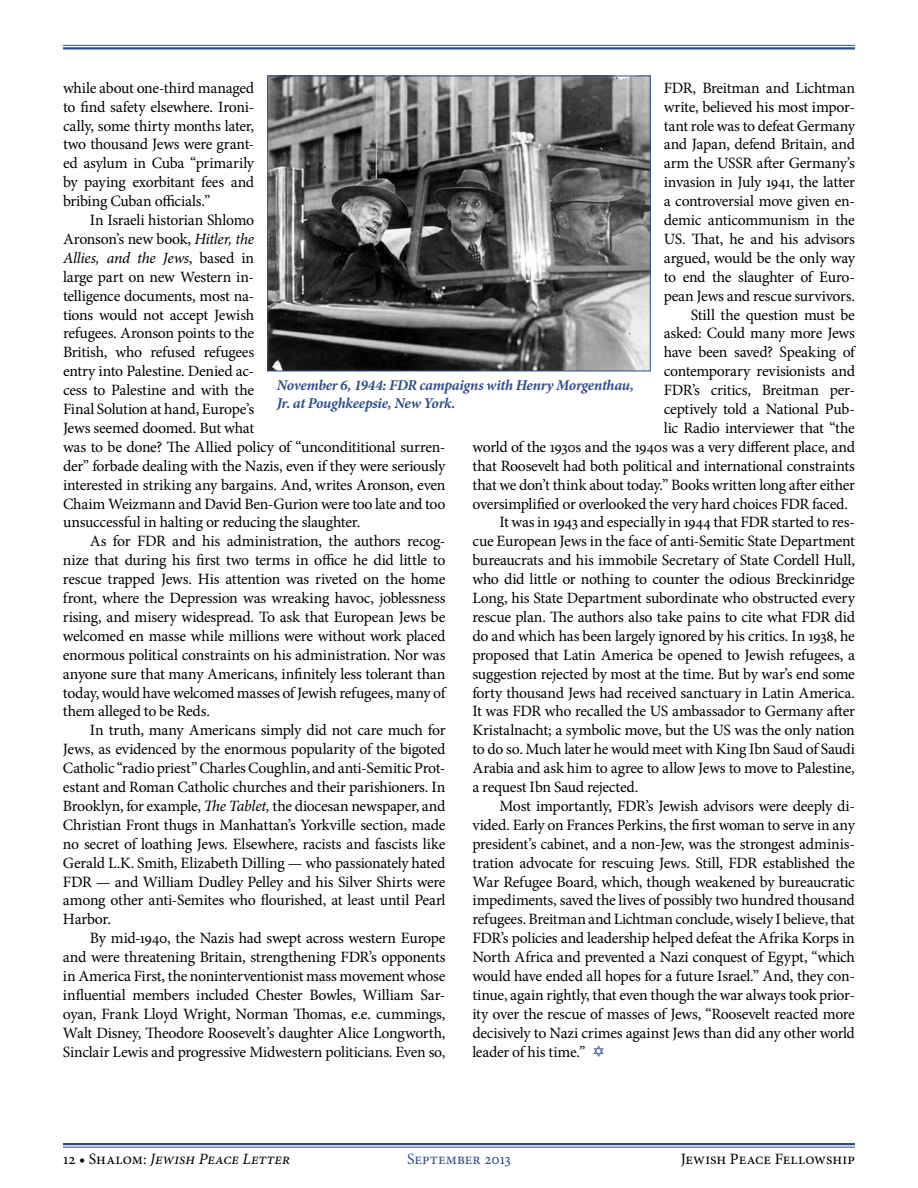
<style>
.page{position:relative;width:918px;height:1188px;background:#fff}
.page>*{position:absolute;margin:0;border:0;box-sizing:border-box;transform-origin:0 0}
.t1{font:15.75px/18.9px "Minion Pro";letter-spacing:-.02em;color:#000;text-align:justify}
.t2{font:italic 15.75px "Minion Pro";color:#000}
.t3{font:15.75px "Minion Pro";color:#000}
.t4{font:15.75px "Minion Pro";letter-spacing:.005em;color:#2e4e8b}
.t5{font:italic 700 15px/18px "Minion Pro";letter-spacing:-.025em;color:#2e4e8b}
.s1{font-style:italic}
.s2{font-style:normal}
</style>
<div class="page">
<img style="left:269px;top:78px;width:380px;height:291px">
<div style="left:267px;top:76px;width:384px;height:295px;border:1px solid #2e4e8b"></div>
<hr style="left:63px;top:45px;width:792px;height:1px;background:#2e4e8b">
<hr style="left:63px;top:47px;width:792px;height:2px;background:#2e4e8b">
<hr style="left:63px;top:1143px;width:792px;height:2px;background:#2e4e8b">
<hr style="left:63px;top:1147px;width:792px;height:1px;background:#2e4e8b">
<p class="t1" style="left:63px;top:78px;width:193px">while about one-third managed to find safety elsewhere. Ironi&shy;cally, some thirty months later, two thousand Jews were grant&shy;ed asylum in Cuba “primarily by paying exorbitant fees and bribing Cuban officials.”</p>
<p class="t1" style="left:63px;top:211px;width:384px;text-align:left;text-indent:27px">In Israeli historian Shlomo<br>Aronson’s new book, <span class="s1">Hitler, the<br>Allies, and the Jews</span>, based in<br>large part on new Western in-<br>telligence documents, most na-<br>tions would not accept Jewish<br>refugees. Aronson points to the<br>British, who refused refugees<br>entry into Palestine. Denied ac-<br>cess to Palestine and with the<br>Final Solution at hand, Europe’s<br>Jews seemed doomed. But what<br>was to be done? The Allied policy of “uncondititional surren&shy;der” forbade dealing with the Nazis, even if they were seriously interested in striking any bargains. And, writes Aronson, even Chaim Weizmann and David Ben-Gurion were too late and too unsuccessful in halting or reducing the slaughter.</p>
<p class="t1" style="left:63px;top:532px;width:384px;text-indent:27px">As for FDR and his administration, the authors recog&shy;nize that during his first two terms in office he did little to rescue trapped Jews. His attention was riveted on the home front, where the Depression was wreaking havoc, joblessness rising, and misery widespread. To ask that European Jews be welcomed en masse while millions were without work placed enormous political constraints on his administration. Nor was anyone sure that many Americans, infinitely less tolerant than today, would have welcomed masses of Jewish refugees, many of them alleged to be Reds.</p>
<p class="t1" style="left:63px;top:721px;width:384px;text-indent:27px">In truth, many Americans simply did not care much for Jews, as evidenced by the enormous popularity of the bigoted Catholic “radio priest” Charles Coughlin, and anti-Semitic Prot&shy;estant and Roman Catholic churches and their parishioners. In Brooklyn, for example, <span class="s1">The Tablet,</span> the diocesan newspaper, and Christian Front thugs in Manhattan’s Yorkville section, made no secret of loathing Jews. Elsewhere, racists and fascists like Gerald L.K. Smith, Elizabeth Dilling — who passionately hated FDR — and William Dudley Pelley and his Silver Shirts were among other anti-Semites who flourished, at least until Pearl Harbor.</p>
<p class="t1" style="left:63px;top:929px;width:384px;text-indent:27px">By mid-1940, the Nazis had swept across western Europe and were threatening Britain, strengthening FDR’s opponents in America First, the noninterventionist mass movement whose influential members included Chester Bowles, William Sar&shy;oyan, Frank Lloyd Wright, Norman Thomas, e.e. cummings, Walt Disney, Theodore Roosevelt’s daughter Alice Longworth, Sinclair Lewis and progressive Midwestern politicians. Even so,</p>
<p class="t1" style="left:664px;top:78px;width:193px">FDR, Breitman and Lichtman</p>
<p class="t1" style="left:664px;top:97px;width:193px">write, believed his most impor-</p>
<p class="t1" style="left:664px;top:116px;width:193px">tant role was to defeat Germany</p>
<p class="t1" style="left:664px;top:135px;width:193px">and Japan, defend Britain, and</p>
<p class="t1" style="left:664px;top:154px;width:193px">arm the USSR after Germany’s</p>
<p class="t1" style="left:664px;top:173px;width:193px">invasion in July 1941, the latter</p>
<p class="t1" style="left:664px;top:192px;width:193px">a controversial move given en-</p>
<p class="t1" style="left:664px;top:211px;width:193px">demic anticommunism in the</p>
<p class="t1" style="left:664px;top:229px;width:193px">US. That, he and his advisors</p>
<p class="t1" style="left:664px;top:248px;width:193px">argued, would be the only way</p>
<p class="t1" style="left:664px;top:267px;width:193px">to end the slaughter of Euro-</p>
<p class="t1" style="left:664px;top:286px;width:193px">pean Jews and rescue survivors.</p>
<p class="t1" style="left:691px;top:305px;width:166px">Still the question must be</p>
<p class="t1" style="left:664px;top:324px;width:193px">asked: Could many more Jews</p>
<p class="t1" style="left:664px;top:343px;width:193px">have been saved? Speaking of</p>
<p class="t1" style="left:664px;top:362px;width:193px">contemporary revisionists and</p>
<p class="t1" style="left:664px;top:381px;width:193px">FDR’s critics, Breitman per-</p>
<p class="t1" style="left:664px;top:400px;width:193px">ceptively told a National Pub-</p>
<p class="t1" style="left:664px;top:418px;width:193px">lic Radio interviewer that “the</p>
<p class="t1" style="left:472px;top:437px;width:384px">world of the 1930s and the 1940s was a very different place, and</p>
<p class="t1" style="left:472px;top:456px;width:384px">that Roosevelt had both political and international constraints</p>
<p class="t1" style="left:472px;top:475px;width:384px">that we don’t think about today.” Books written long after either</p>
<p class="t1" style="left:472px;top:494px;width:377px">oversimplified or overlooked the very hard choices FDR faced.</p>
<p class="t1" style="left:499px;top:513px;width:357px">It was in 1943 and especially in 1944 that FDR started to res-</p>
<p class="t1" style="left:472px;top:532px;width:384px">cue European Jews in the face of anti-Semitic State Department</p>
<p class="t1" style="left:472px;top:551px;width:384px">bureaucrats and his immobile Secretary of State Cordell Hull,</p>
<p class="t1" style="left:472px;top:570px;width:384px">who did little or nothing to counter the odious Breckinridge</p>
<p class="t1" style="left:472px;top:589px;width:384px">Long, his State Department subordinate who obstructed every</p>
<p class="t1" style="left:472px;top:607px;width:384px">rescue plan. The authors also take pains to cite what FDR did</p>
<p class="t1" style="left:472px;top:626px;width:384px">do and which has been largely ignored by his critics. In 1938, he</p>
<p class="t1" style="left:472px;top:645px;width:384px">proposed that Latin America be opened to Jewish refugees, a</p>
<p class="t1" style="left:472px;top:664px;width:384px">suggestion rejected by most at the time. But by war’s end some</p>
<p class="t1" style="left:472px;top:683px;width:384px">forty thousand Jews had received sanctuary in Latin America.</p>
<p class="t1" style="left:472px;top:702px;width:384px">It was FDR who recalled the US ambassador to Germany after</p>
<p class="t1" style="left:472px;top:721px;width:384px">Kristalnacht; a symbolic move, but the US was the only nation</p>
<p class="t1" style="left:472px;top:740px;width:384px">to do so. Much later he would meet with King Ibn Saud of Saudi</p>
<p class="t1" style="left:472px;top:759px;width:384px">Arabia and ask him to agree to allow Jews to move to Palestine,</p>
<p class="t1" style="left:472px;top:778px;width:167px">a request Ibn Saud rejected.</p>
<p class="t1" style="left:499px;top:796px;width:357px">Most importantly, FDR’s Jewish advisors were deeply di-</p>
<p class="t1" style="left:472px;top:815px;width:384px">vided. Early on Frances Perkins, the first woman to serve in any</p>
<p class="t1" style="left:472px;top:834px;width:384px">president’s cabinet, and a non-Jew, was the strongest adminis-</p>
<p class="t1" style="left:472px;top:853px;width:384px">tration advocate for rescuing Jews. Still, FDR established the</p>
<p class="t1" style="left:472px;top:872px;width:384px">War Refugee Board, which, though weakened by bureaucratic</p>
<p class="t1" style="left:472px;top:891px;width:384px">impediments, saved the lives of possibly two hundred thousand</p>
<p class="t1" style="left:472px;top:910px;width:384px">refugees. Breitman and Lichtman conclude, wisely I believe, that</p>
<p class="t1" style="left:472px;top:929px;width:384px">FDR’s policies and leadership helped defeat the Afrika Korps in</p>
<p class="t1" style="left:472px;top:948px;width:384px">North Africa and prevented a Nazi conquest of Egypt, “which</p>
<p class="t1" style="left:472px;top:967px;width:384px">would have ended all hopes for a future Israel.” And, they con-</p>
<p class="t1" style="left:472px;top:985px;width:384px">tinue, again rightly, that even though the war always took prior-</p>
<p class="t1" style="left:472px;top:1004px;width:384px">ity over the rescue of masses of Jews, “Roosevelt reacted more</p>
<p class="t1" style="left:472px;top:1023px;width:384px">decisively to Nazi crimes against Jews than did any other world</p>
<p class="t1" style="left:472px;top:1042px;width:114px">leader of his time.”</p>
<p class="t5" style="left:277px;top:376px;width:359px">November 6, 1944: FDR campaigns with Henry Morgenthau,<br>Jr. at Poughkeepsie, New York.</p>
<p class="t2" style="left:63px;top:1148px;width:229px"><span class="s2">12 • Shalom:</span> Jewish Peace Letter</p>
<p class="t4" style="left:407px;top:1148px;width:105px">September 2013</p>
<p class="t3" style="left:681px;top:1148px;width:176px">Jewish Peace Fellowship</p>
</div>
